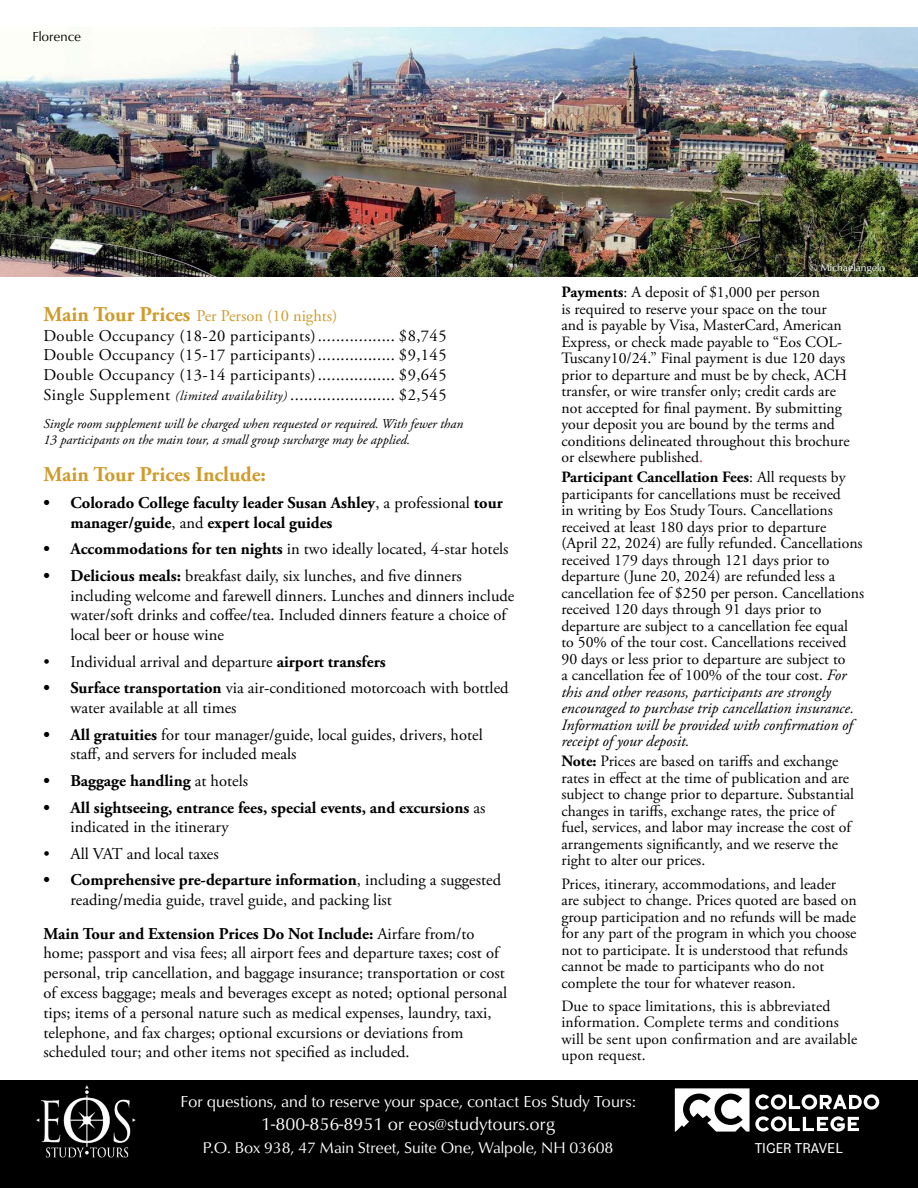
<style>
.page{position:relative;width:918px;height:1188px;background:#fff}
.page>*{position:absolute;margin:0;border:0;box-sizing:border-box;transform-origin:0 0}
.t1{font:700 21px "Adobe Garamond Pro";color:#d09b2c}
.t2{font:18px "Classico URW";color:#fff}
.t3{font:16.5px/19.8px "Adobe Garamond Pro";color:#000}
.t4{font:16.5px/19.8px "Adobe Garamond Pro";letter-spacing:.025em;color:#000}
.t5{font:700 16.5px/19.8px "Adobe Garamond Pro";color:#000}
.t6{font:16.5px "Classico URW";color:#fff}
.t7{font:16.05px "Classico URW";letter-spacing:-.005em;color:#fff}
.t8{font:15.75px/16.5px "Adobe Garamond Pro";color:#000}
.t9{font:15px "Bilo";color:#fff;scale:.94 1}
.t10{font:italic 13.5px/16.2px "Adobe Garamond Pro";color:#000}
.t11{font:13.5px "Classico URW";color:#000}
.t12{font:10.5px "Classico URW";color:#fff}
.s1{font-weight:700;font-size:21px;color:#d09b2c}
.s2{color:#d09b2c}
.s3{font-style:italic;font-size:13.5px}
.s4{font-weight:400}
.s5{font-weight:700}
.s6{color:#d12229}
.s7{font-style:italic}
</style>
<div class="page">
<div style="left:0;top:1080px;width:918px;height:108px;background:#000"></div>
<img style="left:36px;top:1086px;width:100px;height:72px">
<svg style="left:675px;top:1088px;width:204px;height:44px"></svg>
<img style="left:0;top:27px;width:918px;height:250px">
<p class="t11" style="left:32px;top:27px;width:50px">Florence</p>
<p class="t4" style="left:44px;top:306px;width:405px"><span class="s1">Main Tour Prices</span> <span class="s2">Per Person (10 nights)<br></span>Double Occupancy (18-20 participants)................. $8,745<br>Double Occupancy (15-17 participants)................. $9,145<br>Double Occupancy (13-14 participants)................. $9,645<br>Single Supplement <span class="s3">(limited availability)</span> ....................... $2,545</p>
<p class="t10" style="left:44px;top:416px;width:421px">Single room supplement will be charged when requested or required. With fewer than<br>13 participants on the main tour, a small group surcharge may be applied.</p>
<h1 class="t1" style="left:44px;top:462px;width:224px">Main Tour Prices Include:</h1>
<p class="t5" style="left:70px;top:493px;width:434px;text-indent:-27px">• Colorado College faculty leader Susan Ashley<span class="s4">, a professional</span> tour manager/guide<span class="s4">, and</span> expert local guides</p>
<p class="t3" style="left:44px;top:540px;width:467px"><span class="s5">• Accommodations for ten nights</span> in two ideally located, 4-star hotels</p>
<p class="t3" style="left:70px;top:566px;width:445px;text-indent:-27px"><span class="s5">• Delicious meals:</span> breakfast daily, six lunches, and five dinners including welcome and farewell dinners. Lunches and dinners include water/soft drinks and coffee/tea. Included dinners feature a choice of local beer or house wine</p>
<p class="t3" style="left:44px;top:652px;width:344px">• Individual arrival and departure <span class="s5">airport transfers</span></p>
<p class="t3" style="left:70px;top:679px;width:440px;text-indent:-27px"><span class="s5">• Surface transportation</span> via air-conditioned motorcoach with bottled water available at all times</p>
<p class="t3" style="left:70px;top:725px;width:414px;text-indent:-27px"><span class="s5">• All gratuities</span> for tour manager/guide, local guides, drivers, hotel staff, and servers for included meals</p>
<p class="t5" style="left:44px;top:771px;width:206px">• Baggage handling <span class="s4">at hotels</span></p>
<p class="t5" style="left:70px;top:798px;width:417px;text-indent:-27px">• All sightseeing, entrance fees, special events, and excursions <span class="s4">as indicated in the itinerary</span></p>
<p class="t3" style="left:44px;top:844px;width:177px">• All VAT and local taxes</p>
<p class="t3" style="left:70px;top:871px;width:432px;text-indent:-27px"><span class="s5">• Comprehensive pre-departure information</span>, including a suggested reading/media guide, travel guide, and packing list</p>
<p class="t3" style="left:44px;top:924px;width:465px"><span class="s5">Main Tour and Extension Prices Do Not Include:</span> Airfare from/to home; passport and visa fees; all airport fees and departure taxes; cost of personal, trip cancellation, and baggage insurance; transportation or cost of excess baggage; meals and beverages except as noted; optional personal tips; items of a personal nature such as medical expenses, laundry, taxi, telephone, and fax charges; optional excursions or deviations from scheduled tour; and other items not specified as included.</p>
<p class="t12" style="left:809px;top:260px;width:77px">© Michaelangelo</p>
<p class="t8" style="left:561px;top:285px;width:290px"><span class="s5">Payments</span>: A deposit of $1,000 per person<br>is required to reserve your space on the tour and is payable by Visa, MasterCard, American Express, or check made payable to “Eos COL-Tuscany10/24.” Final payment is due 120 days prior to departure and must be by check, ACH transfer, or wire transfer only; credit cards are not accepted for final payment. By submitting your deposit you are bound by the terms and conditions delineated throughout this brochure or elsewhere published<span class="s6">.</span></p>
<p class="t8" style="left:561px;top:470px;width:304px"><span class="s5">Participant Cancellation Fees</span>: All requests by participants for cancellations must be received<br>in writing by Eos Study Tours. Cancellations received at least 180 days prior to departure (April 22, 2024) are fully refunded. Cancellations received 179 days through 121 days prior to departure (June 20, 2024) are refunded less a cancellation fee of $250 per person. Cancellations received 120 days through 91 days prior to departure are subject to a cancellation fee equal to 50% of the tour cost. Cancellations received 90 days or less prior to departure are subject to<br>a cancellation fee of 100% of the tour cost. <span class="s7">For this and other reasons, participants are strongly encouraged to purchase trip cancellation insurance.<br>Information will be provided with confirmation of receipt of your deposit.</span></p>
<p class="t8" style="left:561px;top:754px;width:294px"><span class="s5">Note:</span> Prices are based on tariffs and exchange rates in effect at the time of publication and are subject to change prior to departure. Substantial changes in tariffs, exchange rates, the price of fuel, services, and labor may increase the cost of arrangements significantly, and we reserve the right to alter our prices.</p>
<p class="t8" style="left:561px;top:876px;width:297px">Prices, itinerary, accommodations, and leader are subject to change. Prices quoted are based on group participation and no refunds will be made for any part of the program in which you choose not to participate. It is understood that refunds cannot be made to participants who do not complete the tour for whatever reason.</p>
<p class="t8" style="left:561px;top:998px;width:297px">Due to space limitations, this is abbreviated information. Complete terms and conditions will be sent upon confirmation and are available upon request.</p>
<p class="t6" style="left:180px;top:1089px;width:457px">For questions, and to reserve your space, contact Eos Study Tours:</p>
<p class="t2" style="left:261px;top:1111px;width:295px">1-800-856-8951 or eos@studytours.org</p>
<p class="t7" style="left:203px;top:1136px;width:412px">P.O. Box 938, 47 Main Street, Suite One, Walpole, NH 03608</p>
<p class="t9" style="left:755px;top:1138px;width:95px">TIGER TRAVEL</p>
</div>
